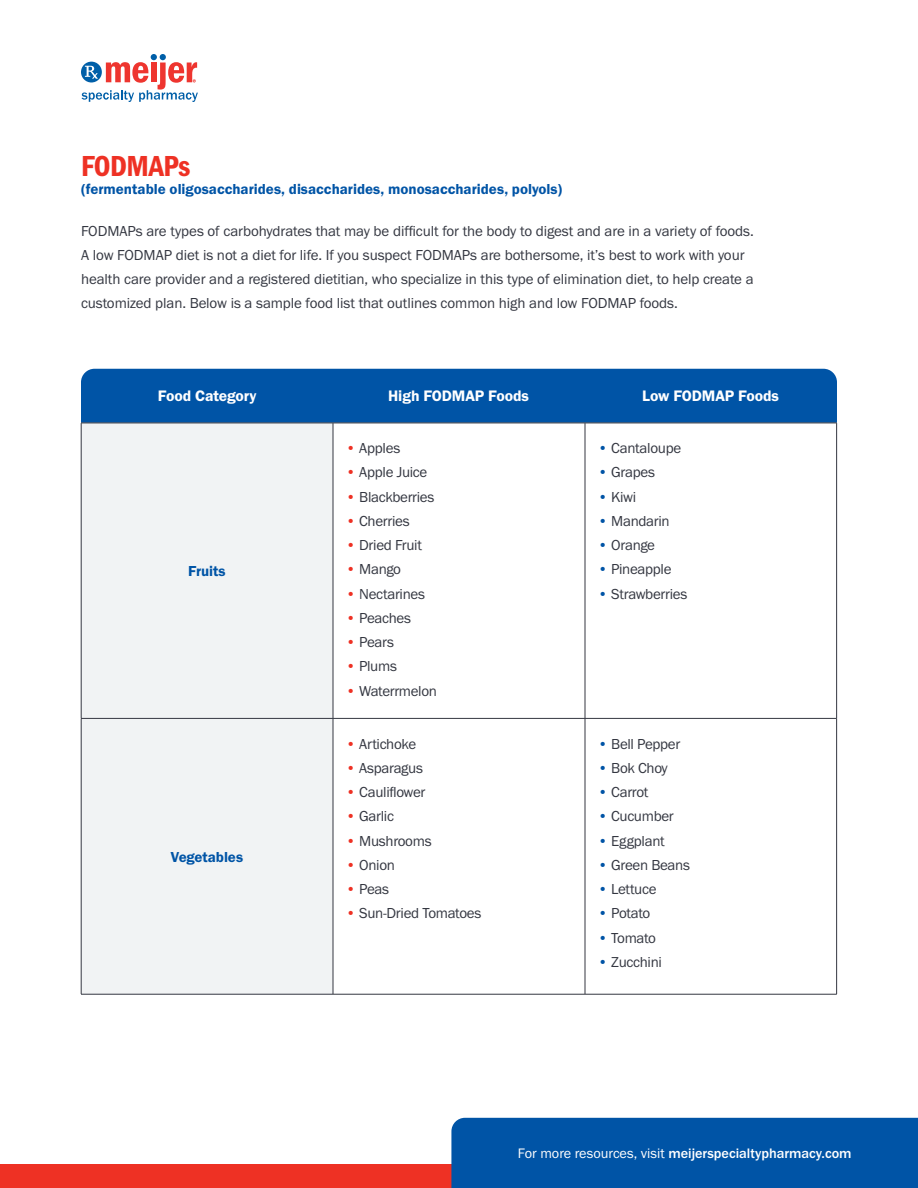
<style>
.page{position:relative;width:918px;height:1188px;background:#fff}
.page>*{position:absolute;margin:0;border:0;box-sizing:border-box;transform-origin:0 0}
.t1{font:30px "Franklin Gothic URW Con Dem";letter-spacing:-.02em;color:#ee3124}
.t2{font:15.75px "Franklin Gothic URW Dem";letter-spacing:-.005em;color:#fff}
.t3{font:15px/24px "Franklin Gothic URW Boo";letter-spacing:-.02em;color:#343741}
.t4{font:15px "Franklin Gothic URW Dem";color:#0054a6}
.t5{font:500 14.25px "Franklin Gothic URW";color:#fff}
.s1{color:#ee3124}
.s2{color:#0054a6}
.s3{font-family:"Franklin Gothic URW Boo";font-weight:400}
</style>
<div class="page">
<svg style="left:82px;top:54px;width:116px;height:48px"></svg>
<div style="left:0;top:1164px;width:918px;height:24px;background:#ee3124"></div>
<div style="left:451px;top:1118px;width:467px;height:70px;background:#0054a6"></div>
<div style="left:81px;top:369px;width:756px;height:54px;background:#0054a6"></div>
<div style="left:82px;top:424px;width:251px;height:570px;background:#f1f3f4"></div>
<svg style="left:334px;top:424px;width:502px;height:294px"></svg>
<svg style="left:334px;top:719px;width:502px;height:275px"></svg>
<hr style="left:81px;top:423px;width:1px;height:295px;background:#343741">
<hr style="left:81px;top:719px;width:1px;height:275px;background:#343741">
<hr style="left:333px;top:423px;width:1px;height:295px;background:#343741">
<hr style="left:585px;top:423px;width:1px;height:295px;background:#343741">
<hr style="left:836px;top:423px;width:1px;height:295px;background:#343741">
<hr style="left:333px;top:719px;width:1px;height:275px;background:#343741">
<hr style="left:585px;top:719px;width:1px;height:275px;background:#343741">
<hr style="left:836px;top:719px;width:1px;height:275px;background:#343741">
<hr style="left:81px;top:423px;width:252px;height:1px;background:#343741">
<hr style="left:81px;top:718px;width:252px;height:1px;background:#343741">
<hr style="left:81px;top:994px;width:252px;height:1px;background:#343741">
<hr style="left:333px;top:423px;width:252px;height:1px;background:#343741">
<hr style="left:585px;top:423px;width:252px;height:1px;background:#343741">
<hr style="left:333px;top:718px;width:252px;height:1px;background:#343741">
<hr style="left:585px;top:718px;width:252px;height:1px;background:#343741">
<hr style="left:333px;top:994px;width:252px;height:1px;background:#343741">
<hr style="left:585px;top:994px;width:252px;height:1px;background:#343741">
<p class="t1" style="left:81px;top:146px;width:111px">FODMAPs</p>
<p class="t4" style="left:81px;top:180px;width:483px">(fermentable oligosaccharides, disaccharides, monosaccharides, polyols)</p>
<p class="t3" style="left:81px;top:219px;width:674px">FODMAPs are types of carbohydrates that may be difficult for the body to digest and are in a variety of foods.<br>A low FODMAP diet is not a diet for life. If you suspect FODMAPs are bothersome, it’s best to work with your health care provider and a registered dietitian, who specialize in this type of elimination diet, to help create a customized plan. Below is a sample food list that outlines common high and low FODMAP foods.</p>
<p class="t2" style="left:158px;top:386px;width:100px">Food Category</p>
<p class="t2" style="left:388px;top:386px;width:142px">High FODMAP Foods</p>
<p class="t2" style="left:642px;top:386px;width:138px">Low FODMAP Foods</p>
<p class="t3" style="left:346px;top:436px;width:56px"><span class="s1">•</span> Apples</p>
<p class="t3" style="left:346px;top:460px;width:83px"><span class="s1">•</span> Apple Juice</p>
<p class="t3" style="left:346px;top:484px;width:90px"><span class="s1">•</span> Blackberries</p>
<p class="t3" style="left:346px;top:509px;width:66px"><span class="s1">•</span> Cherries</p>
<p class="t3" style="left:346px;top:533px;width:78px"><span class="s1">•</span> Dried Fruit</p>
<p class="t3" style="left:346px;top:557px;width:57px"><span class="s1">•</span> Mango</p>
<p class="t3" style="left:346px;top:581px;width:81px"><span class="s1">•</span> Nectarines</p>
<p class="t3" style="left:346px;top:606px;width:67px"><span class="s1">•</span> Peaches</p>
<p class="t3" style="left:346px;top:630px;width:50px"><span class="s1">•</span> Pears</p>
<p class="t3" style="left:346px;top:654px;width:53px"><span class="s1">•</span> Plums</p>
<p class="t3" style="left:346px;top:678px;width:93px"><span class="s1">•</span> Waterrmelon</p>
<p class="t3" style="left:598px;top:436px;width:85px"><span class="s2">•</span> Cantaloupe</p>
<p class="t3" style="left:598px;top:460px;width:59px"><span class="s2">•</span> Grapes</p>
<p class="t3" style="left:598px;top:484px;width:40px"><span class="s2">•</span> Kiwi</p>
<p class="t3" style="left:598px;top:509px;width:73px"><span class="s2">•</span> Mandarin</p>
<p class="t3" style="left:598px;top:533px;width:59px"><span class="s2">•</span> Orange</p>
<p class="t3" style="left:598px;top:557px;width:75px"><span class="s2">•</span> Pineapple</p>
<p class="t3" style="left:598px;top:581px;width:91px"><span class="s2">•</span> Strawberries</p>
<p class="t4" style="left:188px;top:561px;width:39px">Fruits</p>
<p class="t4" style="left:171px;top:848px;width:74px">Vegetables</p>
<p class="t3" style="left:346px;top:731px;width:72px"><span class="s1">•</span> Artichoke</p>
<p class="t3" style="left:346px;top:756px;width:79px"><span class="s1">•</span> Asparagus</p>
<p class="t3" style="left:346px;top:780px;width:81px"><span class="s1">•</span> Cauliflower</p>
<p class="t3" style="left:346px;top:804px;width:50px"><span class="s1">•</span> Garlic</p>
<p class="t3" style="left:346px;top:828px;width:87px"><span class="s1">•</span> Mushrooms</p>
<p class="t3" style="left:346px;top:853px;width:51px"><span class="s1">•</span> Onion</p>
<p class="t3" style="left:346px;top:877px;width:45px"><span class="s1">•</span> Peas</p>
<p class="t3" style="left:346px;top:901px;width:137px"><span class="s1">•</span> Sun-Dried Tomatoes</p>
<p class="t3" style="left:598px;top:731px;width:84px"><span class="s2">•</span> Bell Pepper</p>
<p class="t3" style="left:598px;top:756px;width:72px"><span class="s2">•</span> Bok Choy</p>
<p class="t3" style="left:598px;top:780px;width:52px"><span class="s2">•</span> Carrot</p>
<p class="t3" style="left:598px;top:804px;width:78px"><span class="s2">•</span> Cucumber</p>
<p class="t3" style="left:598px;top:828px;width:69px"><span class="s2">•</span> Eggplant</p>
<p class="t3" style="left:598px;top:853px;width:94px"><span class="s2">•</span> Green Beans</p>
<p class="t3" style="left:598px;top:877px;width:60px"><span class="s2">•</span> Lettuce</p>
<p class="t3" style="left:598px;top:901px;width:54px"><span class="s2">•</span> Potato</p>
<p class="t3" style="left:598px;top:925px;width:60px"><span class="s2">•</span> Tomato</p>
<p class="t3" style="left:598px;top:950px;width:66px"><span class="s2">•</span> Zucchini</p>
<p class="t5" style="left:518px;top:1144px;width:335px"><span class="s3">For more resources, visit</span> meijerspecialtypharmacy.com</p>
</div>
